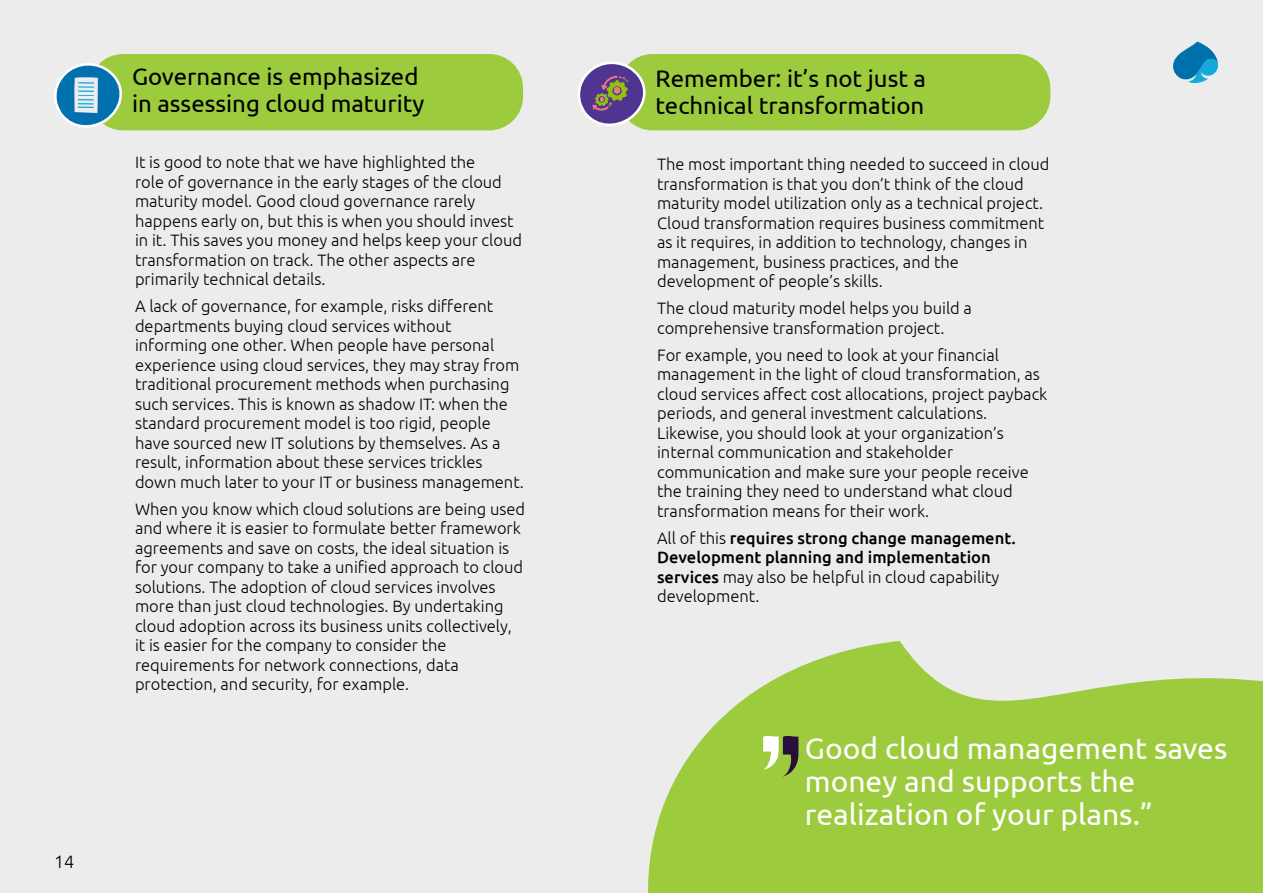
<style>
.page{position:relative;width:1263px;height:893px;background:#ececec}
.page>*{position:absolute;margin:0;border:0;box-sizing:border-box;transform-origin:0 0}
.t1{font:30px/33px "Ubuntu";color:#fff}
.t2{font:24px/27px "Ubuntu";color:#000}
.t3{font:300 18px "Ubuntu";color:#000}
.t4{font:300 16.5px/19.5px "Ubuntu";color:#000}
.t5{font:500 16.5px/19.5px "Ubuntu";color:#000}
.s1{font-weight:300}
</style>
<div class="page">
<div style="left:89px;top:54px;width:434px;height:76px;background:#9ccb3d;border-radius:34px"></div>
<div style="left:619px;top:54px;width:431px;height:76px;background:#9ccb3d;border-radius:34px"></div>
<svg style="left:54px;top:57px;width:68px;height:73px"></svg>
<svg style="left:578px;top:55px;width:68px;height:73px"></svg>
<svg style="left:1173px;top:41px;width:45px;height:42px"></svg>
<svg style="left:648px;top:640px;width:615px;height:253px;fill:#9ccb3d"></svg>
<svg style="left:762px;top:736px;width:36px;height:41px"></svg>
<p class="t3" style="left:54px;top:850px;width:22px">14</p>
<h2 class="t2" style="left:132px;top:62px;width:294px">Governance is emphasized in assessing cloud maturity</h2>
<h2 class="t2" style="left:655px;top:64px;width:272px">Remember: it’s not just a technical transformation</h2>
<p class="t4" style="left:135px;top:152px;width:388px">It is good to note that we have highlighted the<br>role of governance in the early stages of the cloud maturity model. Good cloud governance rarely happens early on, but this is when you should invest in it. This saves you money and helps keep your cloud transformation on track. The other aspects are primarily technical details.</p>
<p class="t4" style="left:135px;top:296px;width:390px">A lack of governance, for example, risks different departments buying cloud services without informing one other. When people have personal experience using cloud services, they may stray from traditional procurement methods when purchasing such services. This is known as shadow IT: when the standard procurement model is too rigid, people have sourced new IT solutions by themselves. As a result, information about these services trickles down much later to your IT or business management.</p>
<p class="t4" style="left:135px;top:499px;width:392px">When you know which cloud solutions are being used and where it is easier to formulate better framework agreements and save on costs, the ideal situation is for your company to take a unified approach to cloud solutions. The adoption of cloud services involves more than just cloud technologies. By undertaking cloud adoption across its business units collectively, it is easier for the company to consider the requirements for network connections, data protection, and security, for example.</p>
<p class="t4" style="left:657px;top:154px;width:394px">The most important thing needed to succeed in cloud transformation is that you don’t think of the cloud maturity model utilization only as a technical project.<br>Cloud transformation requires business commitment as it requires, in addition to technology, changes in management, business practices, and the development of people’s skills.</p>
<p class="t4" style="left:657px;top:298px;width:316px">The cloud maturity model helps you build a comprehensive transformation project.</p>
<p class="t4" style="left:657px;top:345px;width:392px">For example, you need to look at your financial management in the light of cloud transformation, as cloud services affect cost allocations, project payback periods, and general investment calculations.<br>Likewise, you should look at your organization’s internal communication and stakeholder communication and make sure your people receive the training they need to understand what cloud transformation means for their work.</p>
<p class="t5" style="left:657px;top:527px;width:360px"><span class="s1">All of this</span> requires strong change management.<br>Development planning and implementation services <span class="s1">may also be helpful in cloud capability development.</span></p>
<h1 class="t1" style="left:805px;top:731px;width:424px">Good cloud management saves money and supports the realization of your plans.”</h1>
</div>
